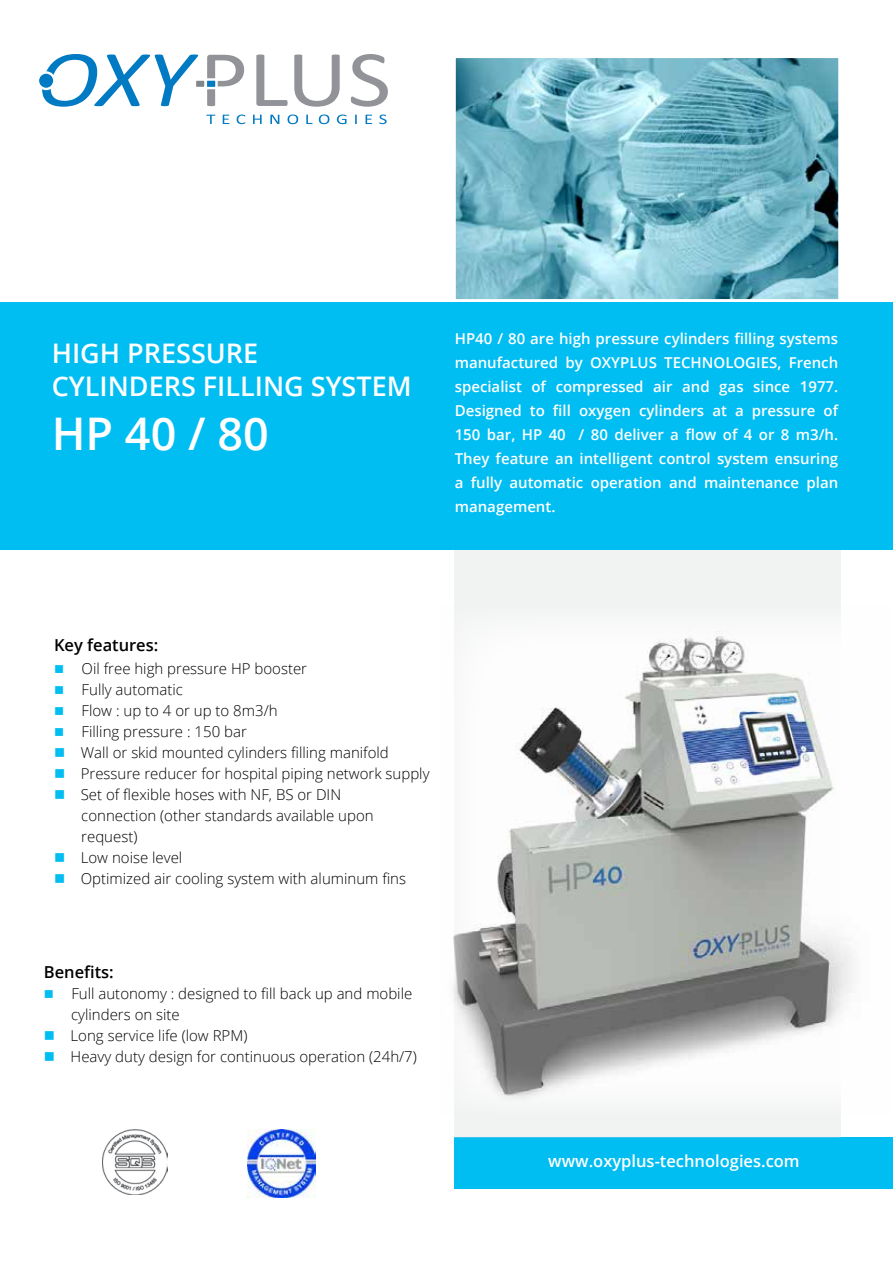
<style>
.page{position:relative;width:893px;height:1263px;background:#fff}
.page>*{position:absolute;margin:0;border:0;box-sizing:border-box;transform-origin:0 0}
.t1{font:600 45px "Open Sans";color:#fff}
.t2{font:600 27px/32.4px "Open Sans";color:#fff}
.t3{font:600 16.5px "Open Sans";color:#fff}
.t4{font:600 16.5px "Open Sans";color:#000}
.t5{font:300 15px/21px "Open Sans";color:#000}
.t6{font:600 15px/24px "Open Sans";color:#fff;text-align:justify}
.s1{color:#00bdf2}
</style>
<div class="page">
<div style="left:455px;top:1137px;width:438px;height:52px;background:#00bdf2"></div>
<img style="left:102px;top:1130px;width:65px;height:65px">
<div style="left:0;top:302px;width:893px;height:248px;background:#00bdf2"></div>
<img style="left:247px;top:1129px;width:68px;height:68px">
<div style="left:455px;top:550px;width:386px;height:587px;background:#f1f2f2"></div>
<img style="left:457px;top:59px;width:380px;height:239px">
<div style="left:453px;top:55px;width:388px;height:247px;border:3px solid #fff"></div>
<img style="left:453px;top:606px;width:400px;height:509px">
<svg style="left:42px;top:54px;width:156px;height:53px"></svg>
<svg style="left:207px;top:55px;width:37px;height:51px"></svg>
<svg style="left:256px;top:55px;width:32px;height:51px"></svg>
<svg style="left:294px;top:55px;width:46px;height:52px"></svg>
<svg style="left:351px;top:54px;width:37px;height:53px"></svg>
<svg style="left:206px;top:115px;width:9px;height:9px"></svg>
<svg style="left:223px;top:115px;width:6px;height:9px"></svg>
<svg style="left:237px;top:115px;width:8px;height:9px"></svg>
<svg style="left:253px;top:115px;width:9px;height:9px"></svg>
<svg style="left:270px;top:115px;width:9px;height:9px"></svg>
<svg style="left:288px;top:115px;width:10px;height:9px"></svg>
<svg style="left:306px;top:115px;width:6px;height:9px"></svg>
<svg style="left:319px;top:115px;width:10px;height:9px"></svg>
<svg style="left:337px;top:115px;width:10px;height:9px"></svg>
<svg style="left:355px;top:115px;width:2px;height:9px"></svg>
<svg style="left:366px;top:115px;width:6px;height:9px"></svg>
<svg style="left:379px;top:115px;width:8px;height:9px"></svg>
<svg style="left:38px;top:72px;width:16px;height:17px"></svg>
<div style="left:37px;top:71px;width:19px;height:19px;border:2px solid #fff;border-radius:50%"></div>
<div style="left:206px;top:79px;width:10px;height:9px;background:#007ac2"></div>
<div style="left:205px;top:78px;width:13px;height:11px;border:2px solid #fff"></div>
<div style="left:195px;top:79px;width:11px;height:9px;background:#82858a"></div>
<div style="left:194px;top:78px;width:13px;height:11px;border:3px solid #fff"></div>
<h2 class="t2" style="left:52px;top:337px;width:361px">HIGH PRESSURE<br>CYLINDERS FILLING SYSTEM</h2>
<h1 class="t1" style="left:52px;top:403px;width:218px">HP 40 / 80</h1>
<p class="t6" style="left:455px;top:326px;width:385px">HP40 / 80 are high pressure cylinders filling systems manufactured by OXYPLUS TECHNOLOGIES, French specialist of compressed air and gas since 1977.<br>Designed to fill oxygen cylinders at a pressure of 150 bar, HP 40 / 80 deliver a flow of 4 or 8 m3/h.<br>They feature an intelligent control system ensuring a fully automatic operation and maintenance plan management.</p>
<p class="t4" style="left:54px;top:633px;width:106px">Key features:</p>
<p class="t5" style="left:54px;top:657px;width:255px"><span class="s1">■</span> Oil free high pressure HP booster</p>
<p class="t5" style="left:54px;top:678px;width:130px"><span class="s1">■</span> Fully automatic</p>
<p class="t5" style="left:54px;top:699px;width:225px"><span class="s1">■</span> Flow : up to 4 or up to 8m3/h</p>
<p class="t5" style="left:54px;top:720px;width:194px"><span class="s1">■</span> Filling pressure : 150 bar</p>
<p class="t5" style="left:54px;top:741px;width:336px"><span class="s1">■</span> Wall or skid mounted cylinders filling manifold</p>
<p class="t5" style="left:54px;top:762px;width:377px"><span class="s1">■</span> Pressure reducer for hospital piping network supply</p>
<p class="t5" style="left:81px;top:783px;width:294px;text-indent:-27px"><span class="s1">■</span> Set of flexible hoses with NF, BS or DIN connection (other standards available upon request)</p>
<p class="t5" style="left:54px;top:846px;width:130px"><span class="s1">■</span> Low noise level</p>
<p class="t5" style="left:54px;top:867px;width:354px"><span class="s1">■</span> Optimized air cooling system with aluminum fins</p>
<p class="t4" style="left:44px;top:961px;width:72px">Benefits:</p>
<p class="t5" style="left:71px;top:982px;width:343px;text-indent:-27px"><span class="s1">■</span> Full autonomy : designed to fill back up and mobile cylinders on site</p>
<p class="t5" style="left:44px;top:1024px;width:205px"><span class="s1">■</span> Long service life (low RPM)</p>
<p class="t5" style="left:44px;top:1045px;width:375px"><span class="s1">■</span> Heavy duty design for continuous operation (24h/7)</p>
<p class="t3" style="left:548px;top:1150px;width:253px">www.oxyplus-technologies.com</p>
</div>
